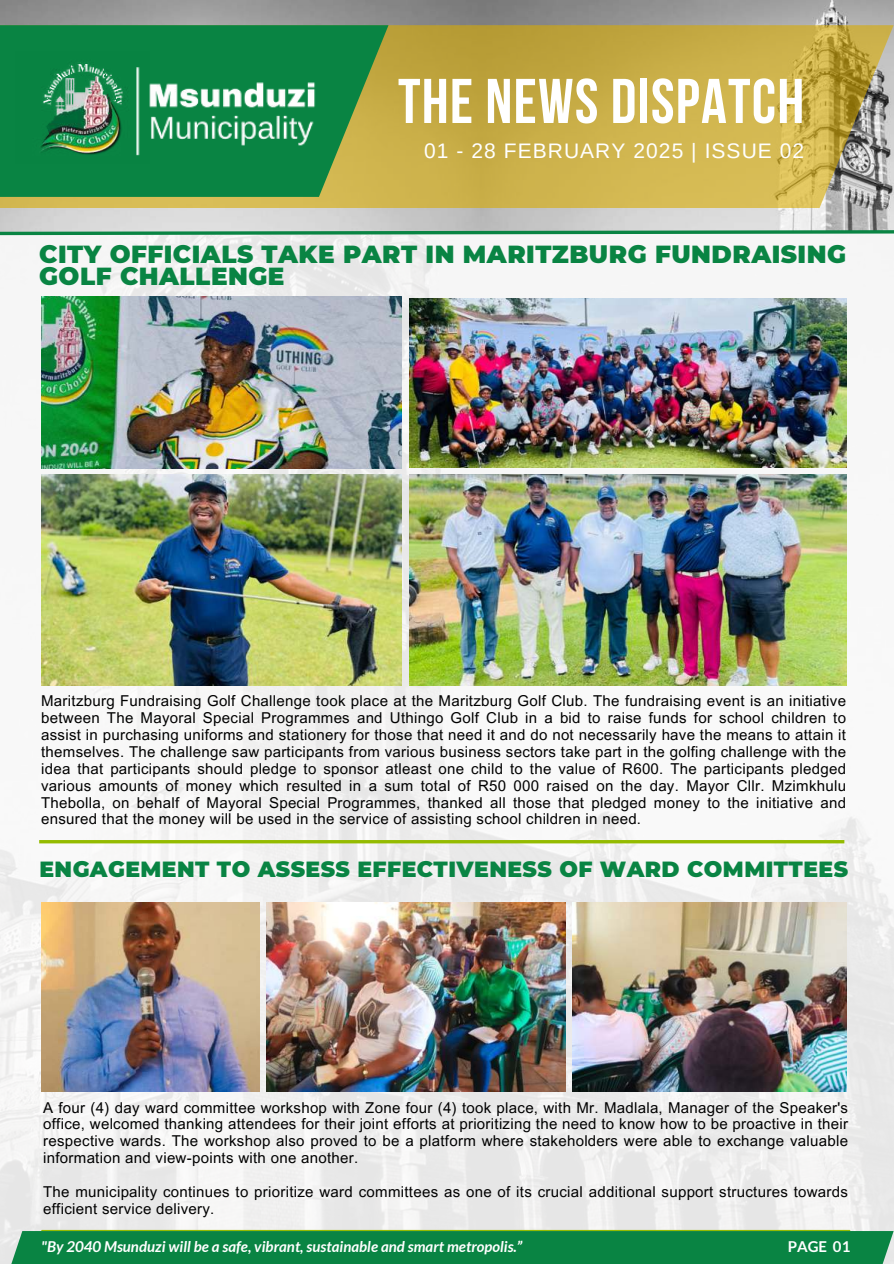
<style>
.page{position:relative;width:894px;height:1264px;background:#fff}
.page>*{position:absolute;margin:0;border:0;box-sizing:border-box;transform-origin:0 0}
.t1{font:700 63px "Bebas Neue";letter-spacing:.02em;color:#fff}
.t2{font:900 24.6px/21.9px "Montserrat";letter-spacing:.02em;color:#098443}
.t3{font:900 21.9px "Montserrat";letter-spacing:.02em;color:#098443}
.t4{font:21px "Arimo";letter-spacing:.05em;color:#fff}
.t5{font:15px/16.8px "Arial MT Pro";letter-spacing:.02em;color:#000;text-align:justify}
.t6{font:italic 700 15px "Lato";color:#fff}
.t7{font:700 15px "Lato";color:#fff}
</style>
<div class="page">
<img style="left:0;top:237px;width:893px;height:993px">
<div style="left:0;top:1230px;width:893px;height:33px;background:#098443"></div>
<hr style="left:42px;top:1229px;width:807px;height:1px;background:#94bb00">
<img style="left:481px;top:0;width:412px;height:228px">
<svg style="left:0;top:25px;width:893px;height:183px;background:#c5ac4d"></svg>
<svg style="left:0;top:25px;width:388px;height:172px;background:#459145"></svg>
<img style="left:125px;top:0;width:209px;height:228px">
<img style="left:15px;top:51px;width:134px;height:113px">
<hr style="left:39px;top:840px;width:805px;height:3px;background:#94bb00">
<img style="left:41px;top:296px;width:360px;height:172px">
<img style="left:409px;top:299px;width:437px;height:169px">
<img style="left:41px;top:474px;width:360px;height:211px">
<img style="left:409px;top:474px;width:437px;height:211px">
<img style="left:41px;top:902px;width:218px;height:189px">
<img style="left:266px;top:902px;width:299px;height:189px">
<img style="left:572px;top:902px;width:274px;height:189px">
<svg style="left:0;top:228px;width:893px;height:9px"></svg>
<h1 class="t1" style="left:398px;top:67px;width:407px">THE NEWS DISPATCH</h1>
<h3 class="t4" style="left:424px;top:138px;width:381px">01 - 28 FEBRUARY 2025 | ISSUE 02</h3>
<h2 class="t2" style="left:39px;top:242px;width:808px">CITY OFFICIALS TAKE PART IN MARITZBURG FUNDRAISING<br>GOLF CHALLENGE</h2>
<p class="t5" style="left:41px;top:693px;width:806px">Maritzburg Fundraising Golf Challenge took place at the Maritzburg Golf Club. The fundraising event is an initiative between The Mayoral Special Programmes and Uthingo Golf Club in a bid to raise funds for school children to assist in purchasing uniforms and stationery for those that need it and do not necessarily have the means to attain it themselves. The challenge saw participants from various business sectors take part in the golfing challenge with the idea that participants should pledge to sponsor atleast one child to the value of R600. The participants pledged various amounts of money which resulted in a sum total of R50 000 raised on the day. Mayor Cllr. Mzimkhulu Thebolla, on behalf of Mayoral Special Programmes, thanked all those that pledged money to the initiative and ensured that the money will be used in the service of assisting school children in need.</p>
<h3 class="t3" style="left:39px;top:852px;width:809px">ENGAGEMENT TO ASSESS EFFECTIVENESS OF WARD COMMITTEES</h3>
<p class="t5" style="left:43px;top:1099px;width:806px">A four (4) day ward committee workshop with Zone four (4) took place, with Mr. Madlala, Manager of the Speaker's office, welcomed thanking attendees for their joint efforts at prioritizing the need to know how to be proactive in their respective wards. The workshop also proved to be a platform where stakeholders were able to exchange valuable information and view-points with one another.</p>
<p class="t5" style="left:43px;top:1184px;width:806px">The municipality continues to prioritize ward committees as one of its crucial additional support structures towards efficient service delivery.</p>
<p class="t6" style="left:41px;top:1237px;width:482px">"By 2040 Msunduzi will be a safe, vibrant, sustainable and smart metropolis.”</p>
<p class="t7" style="left:787px;top:1237px;width:64px">PAGE 01</p>
</div>
